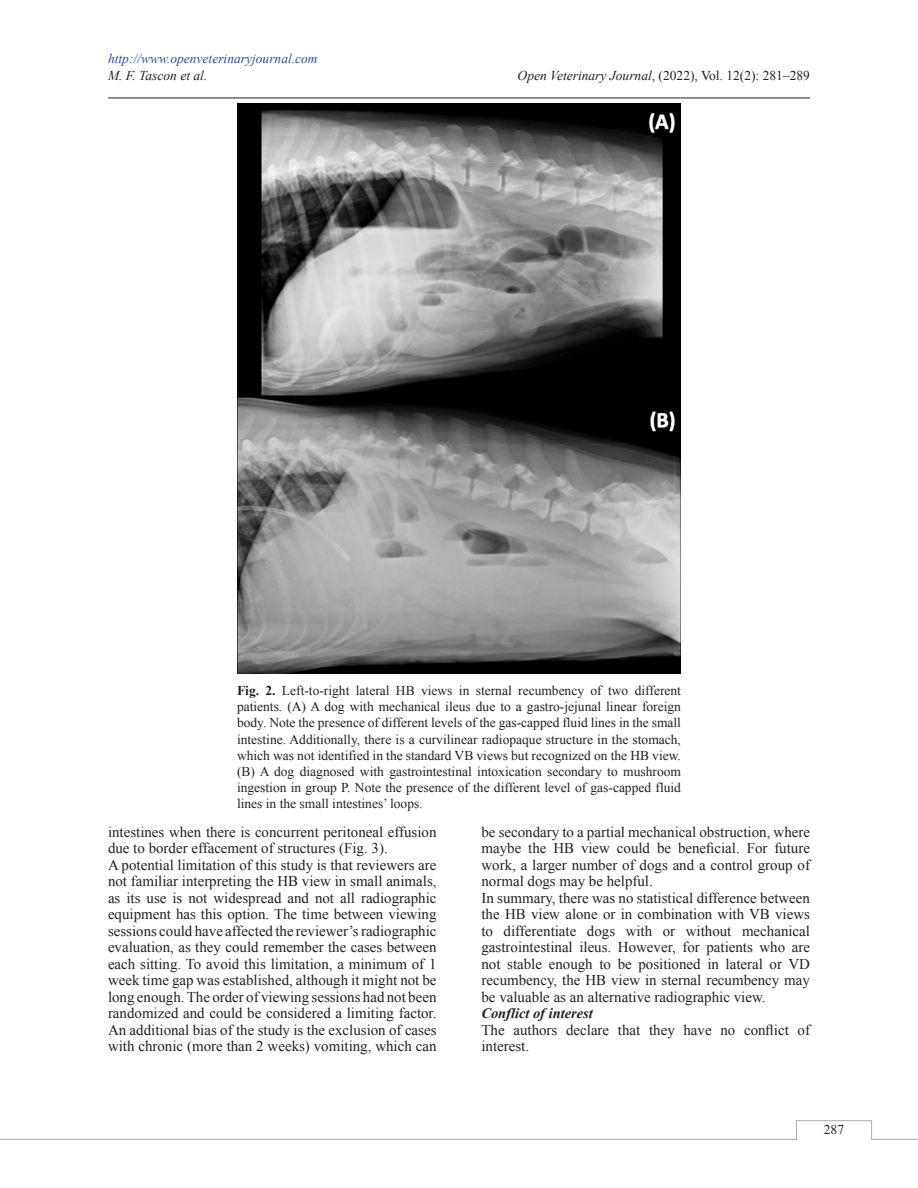
<style>
.page{position:relative;width:918px;height:1188px;background:#fff}
.page>*{position:absolute;margin:0;border:0;box-sizing:border-box;transform-origin:0 0}
.Para{font:15px/16.5px "Times New Roman";color:#231f20;text-align:justify}
.B_Head{font:italic 700 14.4px "Times New Roman";color:#231f20}
.Fig_Caption{font:13.5px/16.2px "Times New Roman";color:#231f20;text-align:justify}
.t1{font:italic 13.5px "Times New Roman";color:#304d94}
.t2{font:italic 13.5px "Times New Roman";color:#231f20}
.s1{font-style:italic}
.s2{font-weight:700}
</style>
<div class="page">
<hr style="left:108px;top:98px;width:702px;height:1px;background:#231f20">
<svg style="left:0;top:1120px;width:918px;height:20px"></svg>
<img style="left:237px;top:104px;width:444px;height:569px">
<p class="t1" style="left:108px;top:50px;width:211px">http://www.openveterinaryjournal.com</p>
<p class="t2" style="left:108px;top:66px;width:101px">M. F. Tascon et al.</p>
<p class="Fig_Caption" style="left:518px;top:67px;width:294px"><span class="s1">Open Veterinary Journal</span>, (2022), Vol. 12(2): 281–289</p>
<p class="Fig_Caption" style="left:237px;top:682px;width:446px"><span class="s2">Fig. 2.</span> Left-to-right lateral HB views in sternal recumbency of two different patients. (A) A dog with mechanical ileus due to a gastro-jejunal linear foreign body. Note the presence of different levels of the gas-capped fluid lines in the small intestine. Additionally, there is a curvilinear radiopaque structure in the stomach, which was not identified in the standard VB views but recognized on the HB view. (B) A dog diagnosed with gastrointestinal intoxication secondary to mushroom ingestion in group P. Note the presence of the different level of gas-capped fluid lines in the small intestines’ loops.</p>
<p class="Para" style="left:108px;top:823px;width:330px">intestines when there is concurrent peritoneal effusion due to border effacement of structures (Fig. 3).</p>
<p class="Para" style="left:108px;top:856px;width:330px">A potential limitation of this study is that reviewers are not familiar interpreting the HB view in small animals, as its use is not widespread and not all radiographic equipment has this option. The time between viewing sessions could have affected the reviewer’s radiographic evaluation, as they could remember the cases between each sitting. To avoid this limitation, a minimum of 1 week time gap was established, although it might not be long enough. The order of viewing sessions had not been randomized and could be considered a limiting factor.<br>An additional bias of the study is the exclusion of cases with chronic (more than 2 weeks) vomiting, which can</p>
<p class="Para" style="left:482px;top:823px;width:330px">be secondary to a partial mechanical obstruction, where maybe the HB view could be beneficial. For future work, a larger number of dogs and a control group of normal dogs may be helpful.</p>
<p class="Para" style="left:482px;top:889px;width:330px">In summary, there was no statistical difference between the HB view alone or in combination with VB views to differentiate dogs with or without mechanical gastrointestinal ileus. However, for patients who are not stable enough to be positioned in lateral or VD recumbency, the HB view in sternal recumbency may be valuable as an alternative radiographic view.</p>
<p class="B_Head" style="left:482px;top:1003px;width:113px">Conflict of interest</p>
<p class="Para" style="left:482px;top:1021px;width:330px">The authors declare that they have no conflict of interest.</p>
<p class="Fig_Caption" style="left:824px;top:1121px;width:22px">287</p>
</div>
